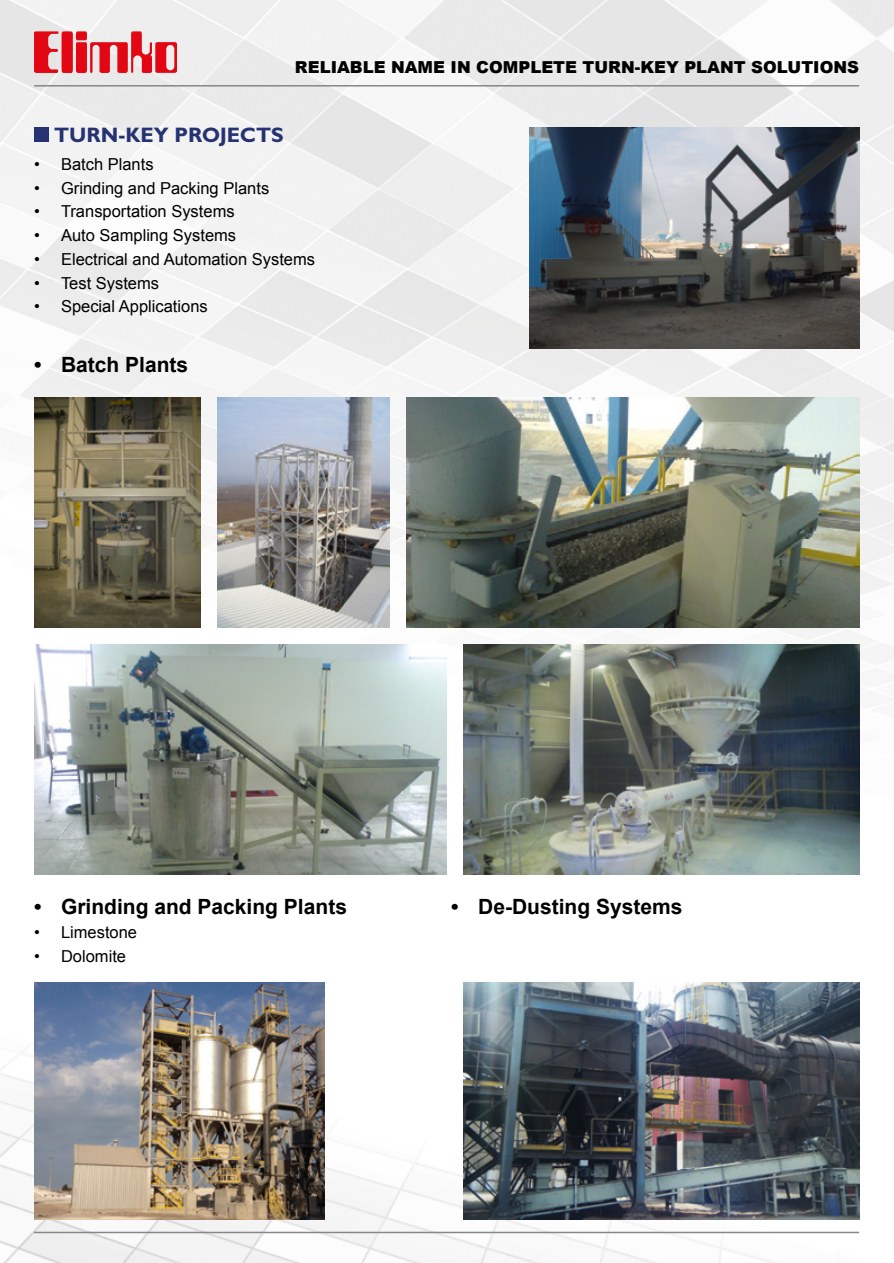
<style>
.page{position:relative;width:894px;height:1263px;background:#fff}
.page>*{position:absolute;margin:0;border:0;box-sizing:border-box;transform-origin:0 0}
.t1{font:700 21px "Arial";color:#000}
.t2{font:700 21px "Gill Sans MT Pro";color:#263272}
.t3{font:16.5px "Arial";color:#000}
.t4{font:900 16.5px "Arial";color:#000}
</style>
<div class="page">
<img style="left:0;top:0;width:894px;height:1263px">
<svg style="left:34px;top:31px;width:143px;height:43px;background:#e66f76"></svg>
<hr style="left:34px;top:85px;width:825px;height:2px;background:#878787">
<hr style="left:34px;top:1232px;width:825px;height:1px;background:#878787">
<div style="left:34px;top:128px;width:14px;height:14px;background:#263272"></div>
<img style="left:34px;top:644px;width:412px;height:231px">
<img style="left:529px;top:128px;width:330px;height:221px">
<img style="left:406px;top:397px;width:453px;height:230px">
<img style="left:217px;top:397px;width:172px;height:230px">
<img style="left:463px;top:644px;width:396px;height:231px">
<img style="left:34px;top:397px;width:166px;height:230px">
<img style="left:463px;top:983px;width:396px;height:236px">
<img style="left:34px;top:983px;width:290px;height:236px">
<p class="t4" style="left:295px;top:55px;width:566px">RELIABLE NAME IN COMPLETE TURN-KEY PLANT SOLUTIONS</p>
<p class="t2" style="left:54px;top:122px;width:231px">TURN-KEY PROJECTS</p>
<p class="t3" style="left:34px;top:153px;width:121px">• Batch Plants</p>
<p class="t3" style="left:34px;top:177px;width:237px">• Grinding and Packing Plants</p>
<p class="t3" style="left:34px;top:201px;width:202px">• Transportation Systems</p>
<p class="t3" style="left:34px;top:225px;width:204px">• Auto Sampling Systems</p>
<p class="t3" style="left:34px;top:248px;width:283px">• Electrical and Automation Systems</p>
<p class="t3" style="left:34px;top:272px;width:127px">• Test Systems</p>
<p class="t3" style="left:34px;top:296px;width:175px">• Special Applications</p>
<p class="t1" style="left:34px;top:351px;width:156px">• Batch Plants</p>
<p class="t1" style="left:34px;top:893px;width:314px">• Grinding and Packing Plants</p>
<p class="t3" style="left:34px;top:921px;width:105px">• Limestone</p>
<p class="t3" style="left:34px;top:945px;width:94px">• Dolomite</p>
<p class="t1" style="left:451px;top:893px;width:233px">• De-Dusting Systems</p>
</div>
